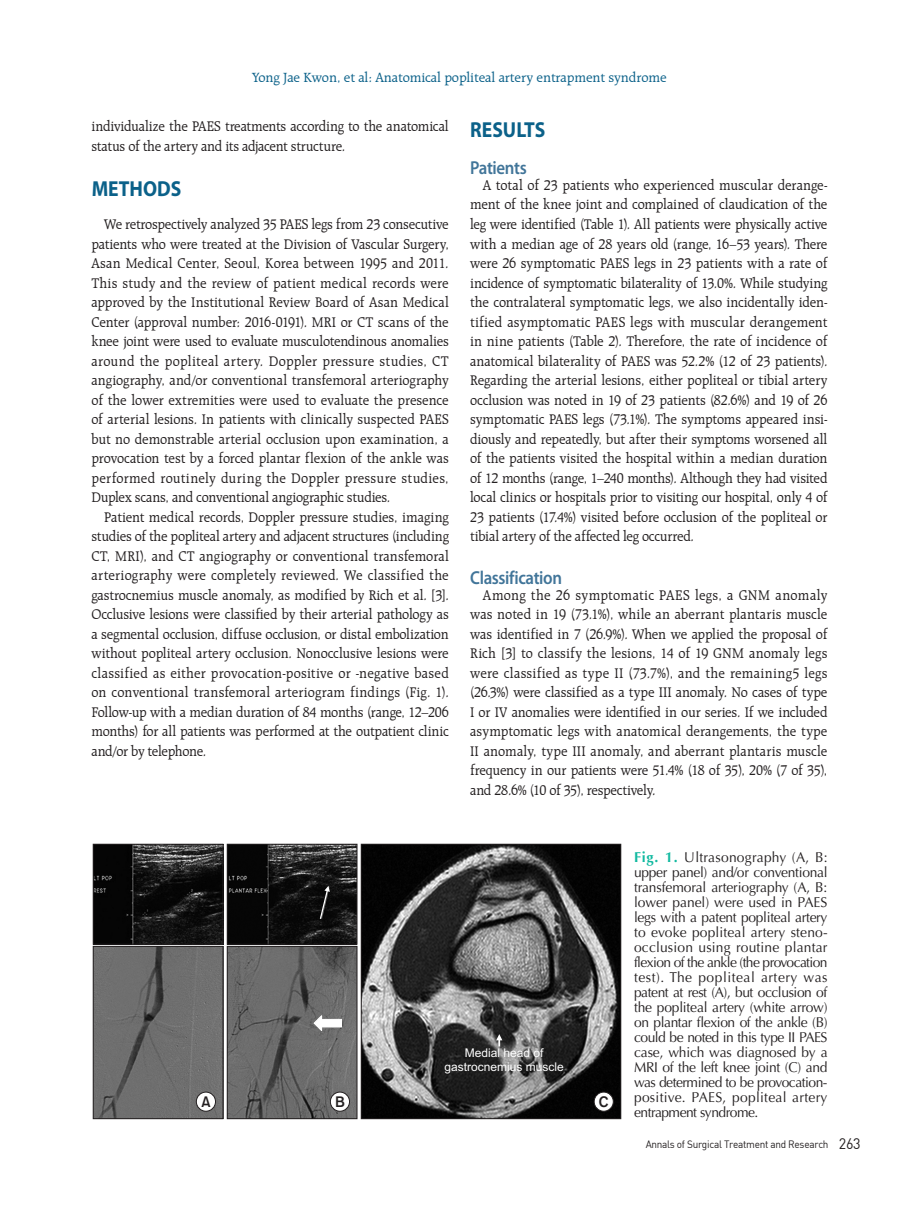
<style>
.page{position:relative;width:919px;height:1217px;background:#fff}
.page>*{position:absolute;margin:0;border:0;box-sizing:border-box;transform-origin:0 0}
.t1{font:700 21.75px "Myriad Pro";color:#0b6189;scale:.9 1}
.t2{font:600 18.75px "Myriad Pro";letter-spacing:-.02em;color:#417599;scale:.9 1}
.t3{font:15px/19.5px "Raleigh BT";letter-spacing:-.02em;color:#231f20;text-align:justify;scale:.94 1}
.t4{font:15px "Gothic 725 BT Bold A";color:#231f20}
.t5{font:14.25px/15px "Optima LT Std";letter-spacing:.015em;color:#231f20;text-align:justify}
.t6{font:14.25px "Raleigh BT";letter-spacing:-.01em;color:#0b6189}
.t7{font:12px/13.4px "Arial";color:#fff;text-align:center}
.t8{font:10.5px "Dinreg";letter-spacing:-.025em;color:#231f20;scale:.95 1}
.s1{font-weight:700;color:#11b9a0}
.s2{font-size:15px}
</style>
<div class="page">
<svg style="left:93px;top:843px;width:528px;height:275px;background:#4d4d4d"></svg>
<svg style="left:319px;top:885px;width:11px;height:35px"></svg>
<div style="left:320px;top:1018px;width:21px;height:8px;background:#fff;border:1px solid #fff"></div>
<svg style="left:313px;top:1014px;width:9px;height:17px"></svg>
<div style="left:196px;top:1091px;width:19px;height:19px;background:#fff;border-radius:50%"></div>
<div style="left:196px;top:1091px;width:20px;height:20px;border:1px solid #231f20;border-radius:50%"></div>
<div style="left:330px;top:1091px;width:19px;height:19px;background:#fff;border-radius:50%"></div>
<div style="left:330px;top:1091px;width:20px;height:20px;border:1px solid #231f20;border-radius:50%"></div>
<div style="left:594px;top:1091px;width:19px;height:19px;background:#fff;border-radius:50%"></div>
<div style="left:594px;top:1091px;width:19px;height:20px;border:1px solid #231f20;border-radius:50%"></div>
<p class="t6" style="left:252px;top:69px;width:416px">Yong Jae Kwon, et al: Anatomical popliteal artery entrapment syndrome</p>
<p class="t3" style="left:91px;top:116px;width:381px">individualize the PAES treatments according to the anatomical status of the artery and its adjacent structure.</p>
<h1 class="t1" style="left:92px;top:174px;width:101px">METHODS</h1>
<p class="t3" style="left:91px;top:214px;width:382px;text-indent:13px">We retrospectively analyzed 35 PAES legs from 23 consecutive patients who were treated at the Division of Vascular Surgery, Asan Medical Center, Seoul, Korea between 1995 and 2011.<br>This study and the review of patient medical records were approved by the Institutional Review Board of Asan Medical Center (approval number: 2016-0191). MRI or CT scans of the knee joint were used to evaluate musculotendinous anomalies around the popliteal artery. Doppler pressure studies, CT angiography, and/or conventional transfemoral arteriography of the lower extremities were used to evaluate the presence of arterial lesions. In patients with clinically suspected PAES but no demonstrable arterial occlusion upon examination, a provocation test by a forced plantar flexion of the ankle was performed routinely during the Doppler pressure studies, Duplex scans, and conventional angiographic studies.</p>
<p class="t3" style="left:91px;top:506px;width:382px;text-indent:13px">Patient medical records, Doppler pressure studies, imaging studies of the popliteal artery and adjacent structures (including CT, MRI), and CT angiography or conventional transfemoral arteriography were completely reviewed. We classified the gastrocnemius muscle anomaly, as modified by Rich et al. [3].<br>Occlusive lesions were classified by their arterial pathology as a segmental occlusion, diffuse occlusion, or distal embolization without popliteal artery occlusion. Nonocclusive lesions were classified as either provocation-positive or -negative based on conventional transfemoral arteriogram findings (Fig. 1).<br>Follow-up with a median duration of 84 months (range, 12–206 months) for all patients was performed at the outpatient clinic and/or by telephone.</p>
<h1 class="t1" style="left:470px;top:116px;width:85px">RESULTS</h1>
<p class="t2" style="left:470px;top:156px;width:64px">Patients</p>
<p class="t3" style="left:470px;top:175px;width:382px;text-indent:13px">A total of 23 patients who experienced muscular derange&shy;ment of the knee joint and complained of claudication of the leg were identified (Table 1). All patients were physically active with a median age of 28 years old (range, 16–53 years). There were 26 symptomatic PAES legs in 23 patients with a rate of incidence of symptomatic bilaterality of 13.0%. While studying the contralateral symptomatic legs, we also incidentally iden&shy;tified asymptomatic PAES legs with muscular derangement in nine patients (Table 2). Therefore, the rate of incidence of anatomical bilaterality of PAES was 52.2% (12 of 23 patients).<br>Regarding the arterial lesions, either popliteal or tibial artery occlusion was noted in 19 of 23 patients (82.6%) and 19 of 26 symptomatic PAES legs (73.1%). The symptoms appeared insi&shy;diously and repeatedly, but after their symptoms worsened all of the patients visited the hospital within a median duration of 12 months (range, 1–240 months). Although they had visited local clinics or hospitals prior to visiting our hospital, only 4 of 23 patients (17.4%) visited before occlusion of the popliteal or tibial artery of the affected leg occurred.</p>
<p class="t2" style="left:470px;top:565px;width:104px">Classification</p>
<p class="t3" style="left:470px;top:584px;width:382px;text-indent:13px">Among the 26 symptomatic PAES legs, a GNM anomaly was noted in 19 (73.1%), while an aberrant plantaris muscle was identified in 7 (26.9%). When we applied the proposal of Rich [3] to classify the lesions, 14 of 19 GNM anomaly legs were classified as type II (73.7%), and the remaining5 legs (26.3%) were classified as a type III anomaly. No cases of type I or IV anomalies were identified in our series. If we included asymptomatic legs with anatomical derangements, the type II anomaly, type III anomaly, and aberrant plantaris muscle frequency in our patients were 51.4% (18 of 35), 20% (7 of 35), and 28.6% (10 of 35), respectively.</p>
<p class="t7" style="left:444px;top:1047px;width:121px">Medial head of gastrocnemius muscle</p>
<p class="t4" style="left:201px;top:1092px;width:11px">A</p>
<p class="t4" style="left:335px;top:1092px;width:11px">B</p>
<p class="t4" style="left:599px;top:1092px;width:11px">C</p>
<p class="t5" style="left:634px;top:849px;width:195px"><span class="s1">Fig. 1.</span> Ultrasonography (A, B: upper panel) and/or conventional transfemoral arteriography (A, B: lower panel) were used in PAES legs with a patent popliteal artery to evoke popliteal artery steno&shy;occlusion using routine plantar flexion of the ankle (the provocation test). The popliteal artery was patent at rest (A), but occlusion of the popliteal artery (white arrow) on plantar flexion of the ankle (B) could be noted in this type II PAES case, which was diagnosed by a MRI of the left knee joint (C) and was determined to be provocation&shy;positive. PAES, popliteal artery entrapment syndrome.</p>
<p class="t8" style="left:645px;top:1137px;width:228px">Annals of Surgical Treatment and Research <span class="s2">263</span></p>
</div>
